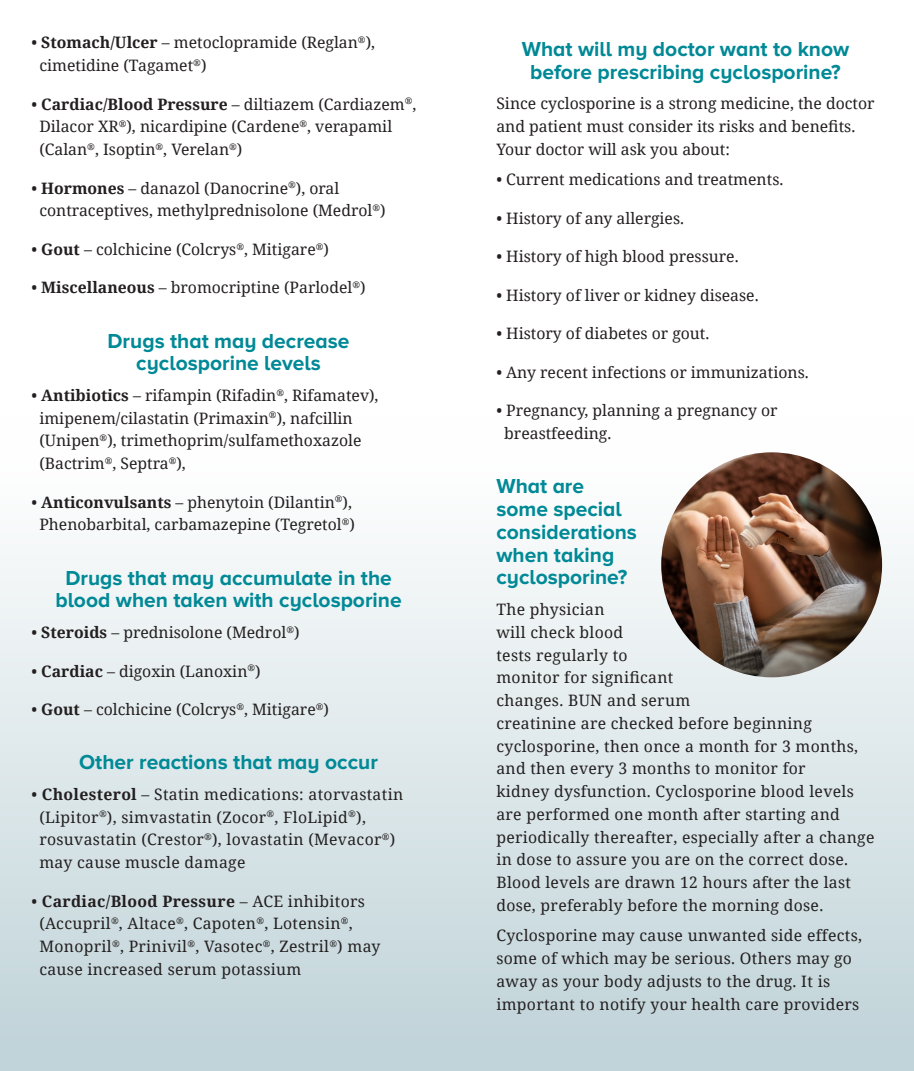
<style>
.page{position:relative;width:914px;height:1071px;background:#fff}
.page>*{position:absolute;margin:0;border:0;box-sizing:border-box;transform-origin:0 0}
.Heading_Proxima_Nova{font:700 21px/22.8px "Proxima Nova";color:#008996;text-align:center}
.body_style{font:15.75px/22.8px "Noto Serif";color:#231f20}
.body_style-2{font:15.75px/22.8px "Noto Serif";letter-spacing:.02em;color:#231f20}
.s1{font-weight:700}
</style>
<div class="page">
<div style="left:0;top:417px;width:914px;height:654px;background:linear-gradient(to bottom,#fff,#bfd2d8)"></div>
<img style="left:661px;top:452px;width:221px;height:225px">
<p class="body_style" style="left:39px;top:31px;width:337px;text-indent:-8px">• <span class="s1">Stomach/Ulcer</span> – metoclopramide (Reglan<sup>®</sup>), cimetidine (Tagamet<sup>®</sup>)</p>
<p class="body_style" style="left:39px;top:92px;width:378px;text-indent:-8px">• <span class="s1">Cardiac/Blood Pressure</span> – diltiazem (Cardiazem<sup>®</sup>,<br>Dilacor XR<sup>®</sup>), nicardipine (Cardene<sup>®</sup>, verapamil (Calan<sup>®</sup>, Isoptin<sup>®</sup>, Verelan<sup>®</sup>)</p>
<p class="body_style" style="left:39px;top:176px;width:348px;text-indent:-8px">• <span class="s1">Hormones</span> – danazol (Danocrine<sup>®</sup>), oral contraceptives, methylprednisolone (Medrol<sup>®</sup>)</p>
<p class="body_style" style="left:32px;top:237px;width:299px">• <span class="s1">Gout</span> – colchicine (Colcrys<sup>®</sup>, Mitigare<sup>®</sup>)</p>
<p class="body_style" style="left:32px;top:276px;width:335px">• <span class="s1">Miscellaneous</span> – bromocriptine (Parlodel<sup>®</sup>)</p>
<p class="Heading_Proxima_Nova" style="left:108px;top:330px;width:243px">Drugs that may decrease cyclosporine levels</p>
<p class="body_style" style="left:39px;top:383px;width:340px;text-indent:-8px">• <span class="s1">Antibiotics</span> – rifampin (Rifadin<sup>®</sup>, Rifamatev), imipenem/cilastatin (Primaxin<sup>®</sup>), nafcillin (Unipen<sup>®</sup>), trimethoprim/sulfamethoxazole (Bactrim<sup>®</sup>, Septra<sup>®</sup>),</p>
<p class="body_style" style="left:32px;top:490px;width:325px;text-align:center">• <span class="s1">Anticonvulsants</span> – phenytoin (Dilantin<sup>®</sup>),<br>Phenobarbital, carbamazepine (Tegretol<sup>®</sup>)</p>
<p class="Heading_Proxima_Nova" style="left:55px;top:567px;width:348px">Drugs that may accumulate in the blood when taken with cyclosporine</p>
<p class="body_style" style="left:32px;top:620px;width:269px">• <span class="s1">Steroids</span> – prednisolone (Medrol<sup>®</sup>)</p>
<p class="body_style" style="left:32px;top:659px;width:231px">• <span class="s1">Cardiac</span> – digoxin (Lanoxin<sup>®</sup>)</p>
<p class="body_style" style="left:32px;top:697px;width:299px">• <span class="s1">Gout</span> – colchicine (Colcrys<sup>®</sup>, Mitigare<sup>®</sup>)</p>
<p class="Heading_Proxima_Nova" style="left:79px;top:752px;width:300px">Other reactions that may occur</p>
<p class="body_style-2" style="left:39px;top:782px;width:365px;text-indent:-8px">• <span class="s1">Cholesterol</span> – Statin medications: atorvastatin (Lipitor<sup>®</sup>), simvastatin (Zocor<sup>®</sup>, FloLipid<sup>®</sup>), rosuvastatin (Crestor<sup>®</sup>), lovastatin (Mevacor<sup>®</sup>) may cause muscle damage</p>
<p class="body_style-2" style="left:39px;top:889px;width:342px;text-indent:-8px">• <span class="s1">Cardiac/Blood Pressure</span> – ACE inhibitors (Accupril<sup>®</sup>, Altace<sup>®</sup>, Capoten<sup>®</sup>, Lotensin<sup>®</sup>, Monopril<sup>®</sup>, Prinivil<sup>®</sup>, Vasotec<sup>®</sup>, Zestril<sup>®</sup>) may cause increased serum potassium</p>
<p class="Heading_Proxima_Nova" style="left:521px;top:38px;width:329px">What will my doctor want to know before prescribing cyclosporine?</p>
<p class="body_style" style="left:496px;top:92px;width:379px">Since cyclosporine is a strong medicine, the doctor and patient must consider its risks and benefits.<br>Your doctor will ask you about:</p>
<p class="body_style" style="left:496px;top:168px;width:288px">• Current medications and treatments.</p>
<p class="body_style" style="left:496px;top:206px;width:189px">• History of any allergies.</p>
<p class="body_style" style="left:496px;top:245px;width:244px">• History of high blood pressure.</p>
<p class="body_style" style="left:496px;top:283px;width:264px">• History of liver or kidney disease.</p>
<p class="body_style" style="left:496px;top:322px;width:214px">• History of diabetes or gout.</p>
<p class="body_style" style="left:496px;top:360px;width:314px">• Any recent infections or immunizations.</p>
<p class="body_style" style="left:504px;top:399px;width:275px;text-indent:-8px">• Pregnancy, planning a pregnancy or breastfeeding.</p>
<p class="Heading_Proxima_Nova" style="left:496px;top:476px;width:142px;text-align:left">What are some special considerations when taking cyclosporine?</p>
<p class="body_style-2" style="left:496px;top:597px;width:379px">The physician<br>will check blood<br>tests regularly to<br>monitor for significant<br>changes. BUN and serum<br>creatinine are checked before beginning cyclosporine, then once a month for 3 months, and then every 3 months to monitor for<br>kidney dysfunction. Cyclosporine blood levels are performed one month after starting and periodically thereafter, especially after a change in dose to assure you are on the correct dose.<br>Blood levels are drawn 12 hours after the last dose, preferably before the morning dose.</p>
<p class="body_style-2" style="left:496px;top:924px;width:367px">Cyclosporine may cause unwanted side effects, some of which may be serious. Others may go away as your body adjusts to the drug. It is important to notify your health care providers</p>
</div>
